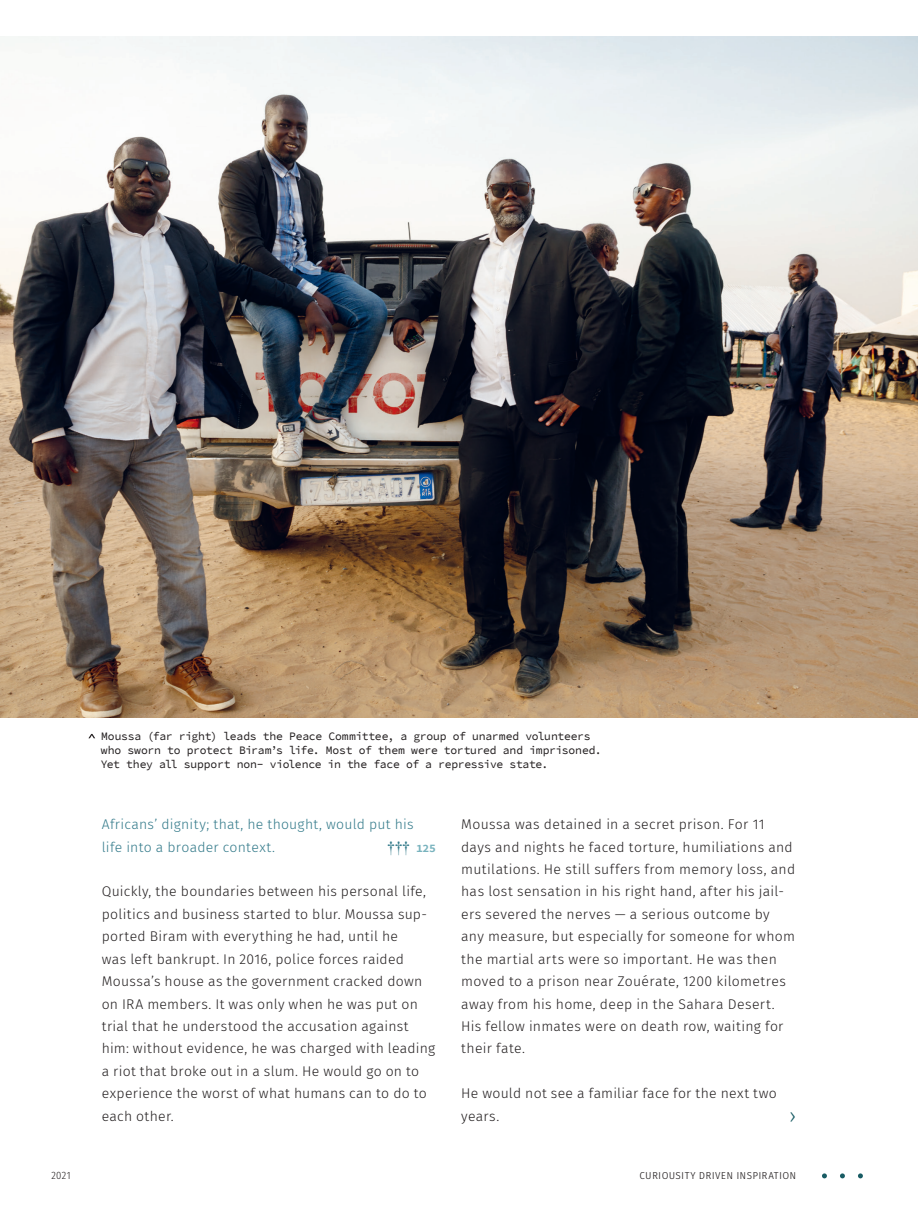
<style>
.page{position:relative;width:918px;height:1216px;background:#fff}
.page>*{position:absolute;margin:0;border:0;box-sizing:border-box;transform-origin:0 0}
.t1{font:300 21px "Fira Sans";color:#195c64}
.t2{font:700 15.75px "Times New Roman";color:#337a8a}
.t3{font:300 14px/22.4px "Fira Sans";letter-spacing:.02em;color:#231f20}
.t4{font:300 14px/22.4px "Fira Sans";letter-spacing:.02em;color:#337a8a}
.t5{font:300 12.25px "Fira Sans Condensed";letter-spacing:.02em;color:#231f20}
.t6{font:11.38px/14px "Source Code Pro";letter-spacing:-.02em;color:#231f20}
.t7{font:300 10.5px "Fira Sans Condensed";color:#231f20}
.s1{font-family:"Source Code Pro";font-size:11.38px;color:#79b3be}
</style>
<div class="page">
<img style="left:0;top:36px;width:918px;height:681px">
<svg style="left:88px;top:734px;width:7px;height:4px"></svg>
<svg style="left:840px;top:1173px;width:5px;height:5px"></svg>
<svg style="left:858px;top:1173px;width:5px;height:5px"></svg>
<svg style="left:822px;top:1173px;width:5px;height:5px"></svg>
<p class="t6" style="left:101px;top:729px;width:502px">Moussa (far right) leads the Peace Committee, a group of unarmed volunteers who sworn to protect Biram’s life. Most of them were tortured and imprisoned.<br>Yet they all support non- violence in the face of a repressive state.</p>
<p class="t4" style="left:102px;top:813px;width:313px">Africans’ dignity; that, he thought, would put his life into a broader context.</p>
<p class="t3" style="left:102px;top:880px;width:335px">Quickly, the boundaries between his personal life, politics and business started to blur. Moussa sup&shy;ported Biram with everything he had, until he<br>was left bankrupt. In 2016, police forces raided Moussa’s house as the government cracked down on IRA members. It was only when he was put on trial that he understood the accusation against him: without evidence, he was charged with leading a riot that broke out in a slum. He would go on to experience the worst of what humans can to do to each other.</p>
<p class="t2" style="left:387px;top:836px;width:50px">††† <span class="s1">125</span></p>
<p class="t3" style="left:461px;top:813px;width:335px">Moussa was detained in a secret prison. For 11 days and nights he faced torture, humiliations and mutilations. He still suffers from memory loss, and has lost sensation in his right hand, after his jail&shy;ers severed the nerves — a serious outcome by any measure, but especially for someone for whom the martial arts were so important. He was then moved to a prison near Zouérate, 1200 kilometres away from his home, deep in the Sahara Desert.<br>His fellow inmates were on death row, waiting for their fate.</p>
<p class="t3" style="left:461px;top:1081px;width:317px">He would not see a familiar face for the next two years.</p>
<h1 class="t1" style="left:789px;top:1101px;width:9px">›</h1>
<p class="t7" style="left:51px;top:1168px;width:21px">2021</p>
<p class="t5" style="left:639px;top:1166px;width:158px">curiousity driven inspiration</p>
</div>
